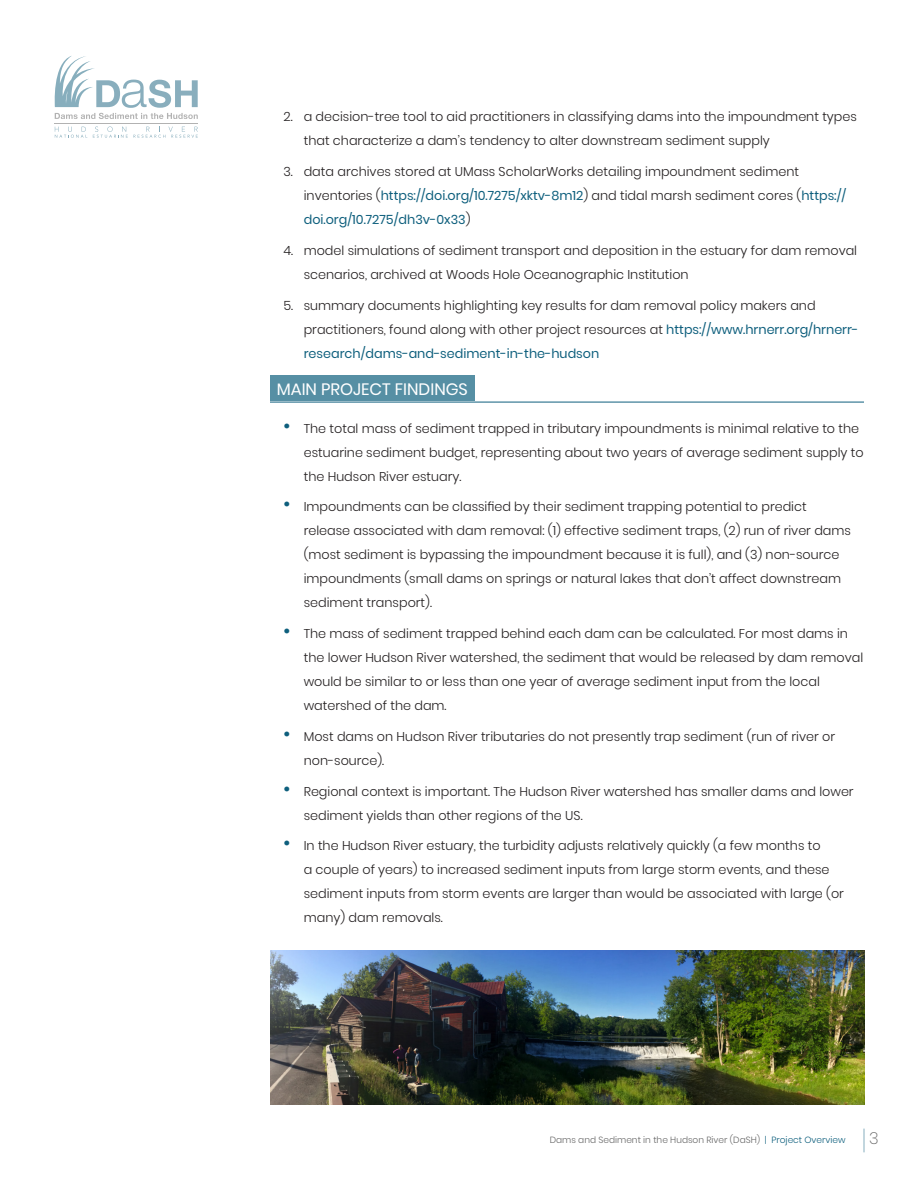
<style>
.page{position:relative;width:918px;height:1188px;background:#fff}
.page>*{position:absolute;margin:0;border:0;box-sizing:border-box;transform-origin:0 0}
.t1{font:16.5px "Poppins";color:#fff}
.t2{font:200 16.5px "Poppins";color:#666}
.t3{font:300 12.75px/24px "Poppins";color:#231f20}
.t4{font:300 9px "Poppins";color:#666}
.s1{font-weight:400;color:#0e5f7d}
.s2{font-size:21px;color:#0e5f7d}
.s3{color:#0e5f7d}
</style>
<div class="page">
<svg style="left:864px;top:1129px;width:1px;height:23px"></svg>
<svg style="left:55px;top:127px;width:32px;height:11px"></svg>
<svg style="left:93px;top:126px;width:105px;height:12px"></svg>
<hr style="left:55px;top:123px;width:143px;height:1px;background:#666">
<svg style="left:54px;top:56px;width:144px;height:63px"></svg>
<div style="left:270px;top:376px;width:205px;height:25px;background:#568fa4"></div>
<hr style="left:270px;top:402px;width:594px;height:1px;background:#0e5f7d">
<img style="left:270px;top:950px;width:594px;height:155px">
<p class="t3" style="left:304px;top:105px;width:555px;text-indent:-20px">2. a decision-tree tool to aid practitioners in classifying dams into the impoundment types that characterize a dam’s tendency to alter downstream sediment supply</p>
<p class="t3" style="left:304px;top:160px;width:544px;text-indent:-20px">3. data archives stored at UMass ScholarWorks detailing impoundment sediment inventories (<span class="s1">https://doi.org/10.7275/xktv-8m12</span>) and tidal marsh sediment cores (<span class="s1">https:// doi.org/10.7275/dh3v-0x33</span>)</p>
<p class="t3" style="left:304px;top:238px;width:555px;text-indent:-20px">4. model simulations of sediment transport and deposition in the estuary for dam removal scenarios, archived at Woods Hole Oceanographic Institution</p>
<p class="t3" style="left:304px;top:293px;width:556px;text-indent:-20px">5. summary documents highlighting key results for dam removal policy makers and practitioners, found along with other project resources at <span class="s1">https://www.hrnerr.org/hrnerr&shy;research/dams-and-sediment-in-the-hudson</span></p>
<p class="t1" style="left:277px;top:380px;width:193px">MAIN PROJECT FINDINGS</p>
<p class="t3" style="left:304px;top:416px;width:562px;text-indent:-20px"><span class="s2">•</span> The total mass of sediment trapped in tributary impoundments is minimal relative to the estuarine sediment budget, representing about two years of average sediment supply to the Hudson River estuary.</p>
<p class="t3" style="left:304px;top:495px;width:549px;text-indent:-20px"><span class="s2">•</span> Impoundments can be classified by their sediment trapping potential to predict release associated with dam removal: (1) effective sediment traps, (2) run of river dams (most sediment is bypassing the impoundment because it is full), and (3) non-source impoundments (small dams on springs or natural lakes that don’t affect downstream sediment transport).</p>
<p class="t3" style="left:304px;top:622px;width:561px;text-indent:-20px"><span class="s2">•</span> The mass of sediment trapped behind each dam can be calculated. For most dams in the lower Hudson River watershed, the sediment that would be released by dam removal would be similar to or less than one year of average sediment input from the local watershed of the dam.</p>
<p class="t3" style="left:304px;top:724px;width:533px;text-indent:-20px"><span class="s2">•</span> Most dams on Hudson River tributaries do not presently trap sediment (run of river or non-source).</p>
<p class="t3" style="left:304px;top:779px;width:551px;text-indent:-20px"><span class="s2">•</span> Regional context is important. The Hudson River watershed has smaller dams and lower sediment yields than other regions of the US.</p>
<p class="t3" style="left:304px;top:834px;width:542px;text-indent:-20px"><span class="s2">•</span> In the Hudson River estuary, the turbidity adjusts relatively quickly (a few months to<br>a couple of years) to increased sediment inputs from large storm events, and these sediment inputs from storm events are larger than would be associated with large (or many) dam removals.</p>
<p class="t4" style="left:550px;top:1135px;width:297px">Dams and Sediment in the Hudson River (DaSH) <span class="s3">| Project Overview</span></p>
<p class="t2" style="left:869px;top:1128px;width:11px">3</p>
</div>
